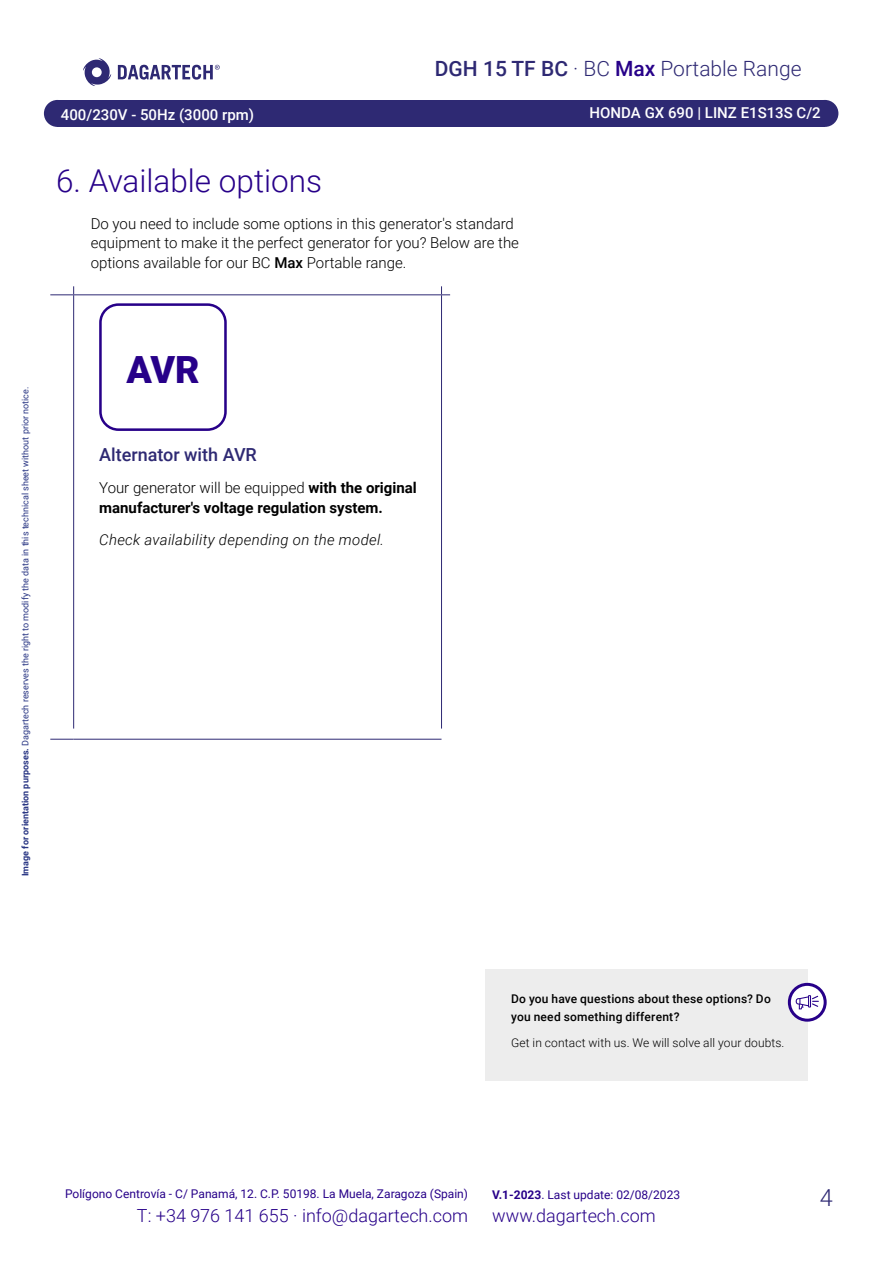
<style>
.page{position:relative;width:893px;height:1263px;background:#fff}
.page>*{position:absolute;margin:0;border:0;box-sizing:border-box;transform-origin:0 0}
.t1{font:900 37.5px "Roboto";color:#270089}
.t2{font:300 31.5px "Roboto";color:#270089}
.t3{font:300 23.4px "Roboto";color:#2e2973}
.t4{font:300 21px "Roboto";color:#2e2973}
.t5{font:300 18px "Roboto";color:#270089}
.t6{font:500 18px "Roboto";color:#2e2973}
.t7{font:300 15px/19.5px "Roboto";color:#000}
.t8{font:700 15px/19.5px "Roboto";color:#000}
.t9{font:500 15px "Roboto";color:#fff}
.t10{font:italic 300 15px "Roboto";letter-spacing:.02em;color:#000}
.t11{font:12px "Roboto";color:#270089}
.t12{font:500 12px/18px "Roboto";letter-spacing:.015em;color:#000}
.t13{font:300 12px "Roboto";letter-spacing:.01em;color:#000}
.t14{font:9px "Roboto";color:#283583}
.s1{font-weight:500}
.s2{font-weight:500;color:#270089}
.s3{font-weight:700}
.s4{font-weight:300}
</style>
<div class="page">
<div style="left:57px;top:100px;width:768px;height:27px;background:#2e2973"></div>
<div style="left:44px;top:100px;width:27px;height:27px;background:#2e2973;border-radius:50%"></div>
<div style="left:811px;top:100px;width:27px;height:27px;background:#2e2973;border-radius:50%"></div>
<svg style="left:83px;top:58px;width:28px;height:28px"></svg>
<svg style="left:118px;top:65px;width:102px;height:15px"></svg>
<svg style="left:50px;top:286px;width:24px;height:9px"></svg>
<hr style="left:74px;top:294px;width:367px;height:1px;background:#2e2973">
<hr style="left:73px;top:295px;width:1px;height:433px;background:#2e2973">
<svg style="left:441px;top:286px;width:9px;height:9px"></svg>
<svg style="left:50px;top:739px;width:24px;height:1px"></svg>
<hr style="left:74px;top:739px;width:367px;height:1px;background:#2e2973">
<hr style="left:441px;top:295px;width:1px;height:433px;background:#2e2973">
<div style="left:99px;top:303px;width:128px;height:128px;border:3px solid #270089;border-radius:18px"></div>
<div style="left:485px;top:969px;width:322px;height:112px;background:#ededed"></div>
<svg style="left:789px;top:984px;width:36px;height:36px"></svg>
<div style="left:788px;top:983px;width:39px;height:39px;border:3px solid #270089;border-radius:50%"></div>
<svg style="left:796px;top:995px;width:23px;height:14px"></svg>
<h3 class="t4" style="left:435px;top:53px;width:368px"><span class="s1">DGH 15 TF BC</span> · BC <span class="s2">Max</span> Portable Range</h3>
<p class="t9" style="left:61px;top:104px;width:195px">400/230V - 50Hz (3000 rpm)</p>
<p class="t9" style="left:590px;top:103px;width:233px">HONDA GX 690 | LINZ E1S13S C/2</p>
<h2 class="t2" style="left:56px;top:159px;width:267px">6. Available options</h2>
<p class="t7" style="left:91px;top:213px;width:430px">Do you need to include some options in this generator's standard equipment to make it the perfect generator for you? Below are the options available for our BC <span class="s1">Max</span> Portable range.</p>
<p class="t14" style="left:19px;top:876px;width:491px;rotate:-90deg"><span class="s3">Image for orientation purposes.</span> Dagartech reserves the right to modify the data in this technical sheet without prior notice.</p>
<h1 class="t1" style="left:126px;top:343px;width:75px">AVR</h1>
<p class="t6" style="left:99px;top:442px;width:159px">Alternator with AVR</p>
<p class="t8" style="left:99px;top:478px;width:319px"><span class="s4">Your generator will be equipped</span> with the original manufacturer's voltage regulation system.</p>
<p class="t10" style="left:99px;top:529px;width:286px">Check availability depending on the model.</p>
<p class="t12" style="left:511px;top:989px;width:261px">Do you have questions about these options? Do you need something different?</p>
<p class="t13" style="left:511px;top:1035px;width:275px">Get in contact with us. We will solve all your doubts.</p>
<p class="t11" style="left:65px;top:1185px;width:405px">Polígono Centrovía - C/ Panamá, 12. C.P. 50198. La Muela, Zaragoza (Spain)</p>
<p class="t5" style="left:137px;top:1203px;width:333px">T: +34 976 141 655 · info@dagartech.com</p>
<p class="t5" style="left:492px;top:1203px;width:165px">www.dagartech.com</p>
<p class="t11" style="left:492px;top:1186px;width:190px"><span class="s3">V.1-2023</span>. Last update: 02/08/2023</p>
<h3 class="t3" style="left:820px;top:1182px;width:14px">4</h3>
</div>
